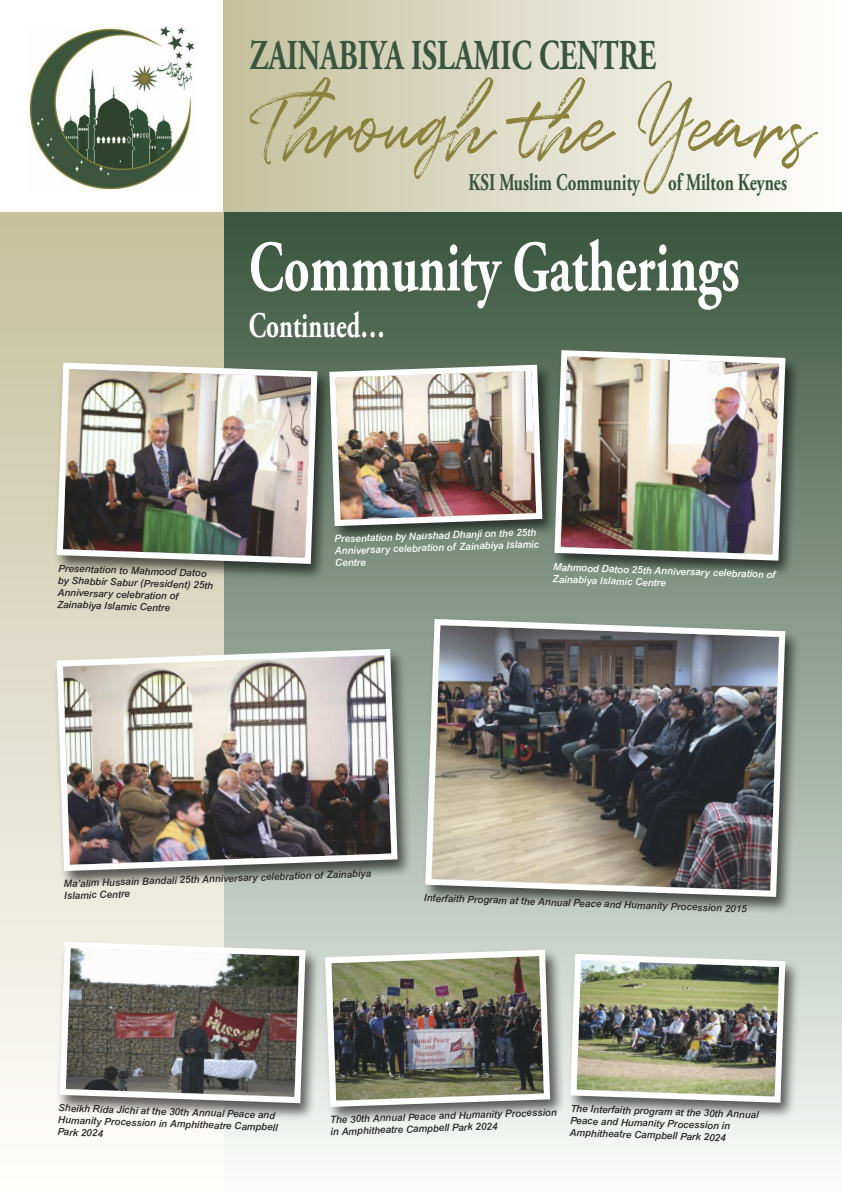
<style>
.page{position:relative;width:842px;height:1192px;background:#fff}
.page>*{position:absolute;margin:0;border:0;box-sizing:border-box;transform-origin:0 0}
.t1{font:103.3px "Quentin";color:#8a823c;scale:.7 1}
.t2{font:700 72px "Adobe Garamond Pro";color:#fff;scale:.7 1}
.t3{font:700 42.5px "Adobe Garamond Pro";color:#39553d;scale:.7 1}
.t4{font:700 36px "Adobe Garamond Pro";color:#fff;scale:.7 1}
.t5{font:700 24px "Adobe Garamond Pro";color:#39553d;scale:.7 1}
.t6{font:italic 500 10px/12px "Arial";color:#272526}
.t7{font:italic 500 10px/12px "Arial";color:#fff}
</style>
<div class="page">
<div style="left:223px;top:0;width:619px;height:213px;background:linear-gradient(to right,#c5c09d,#fefefe)"></div>
<div style="left:223px;top:213px;width:619px;height:979px;background:linear-gradient(to bottom,#38553d,#fdfdfd)"></div>
<div style="left:0;top:213px;width:223px;height:979px;background:linear-gradient(to bottom,#c5c09d,#fefefe)"></div>
<img style="left:29px;top:27px;width:166px;height:163px">
<img style="left:550px;top:346px;width:253px;height:232px">
<img style="left:551px;top:347px;width:237px;height:217px">
<img style="left:335px;top:360px;width:225px;height:184px">
<img style="left:335px;top:362px;width:210px;height:167px">
<img style="left:55px;top:937px;width:268px;height:184px">
<svg style="left:56px;top:939px;width:253px;height:167px"></svg>
<img style="left:568px;top:949px;width:235px;height:172px">
<img style="left:568px;top:951px;width:220px;height:155px">
<img style="left:321px;top:945px;width:247px;height:180px">
<img style="left:322px;top:947px;width:231px;height:163px">
<img style="left:421px;top:615px;width:382px;height:300px">
<img style="left:422px;top:616px;width:366px;height:284px">
<img style="left:52px;top:644px;width:363px;height:245px">
<img style="left:54px;top:646px;width:347px;height:228px">
<img style="left:52px;top:358px;width:283px;height:224px">
<img style="left:54px;top:359px;width:267px;height:208px">
<h3 class="t3" style="left:250px;top:39px;width:582px">ZAINABIYA ISLAMIC CENTRE</h3>
<h1 class="t1" style="left:250px;top:59px;width:806px">Through the Years</h1>
<h3 class="t5" style="left:469px;top:173px;width:456px">KSI Muslim Community of Milton Keynes</h3>
<h2 class="t2" style="left:249px;top:239px;width:702px">Community Gatherings</h2>
<h3 class="t4" style="left:249px;top:311px;width:196px">Continued…</h3>
<p class="t6" style="left:59px;top:563px;width:157px;rotate:2deg">Presentation to Mahmood Datoo by Shabbir Sabur (President) 25th<br>Anniversary celebration of<br>Zainabiya Islamic Centre</p>
<p class="t7" style="left:334px;top:534px;width:206px;rotate:-2deg">Presentation by Naushad Dhanji on the 25th<br>Anniversary celebration of Zainabiya Islamic<br>Centre</p>
<p class="t7" style="left:553px;top:562px;width:224px;rotate:2deg">Mahmood Datoo 25th Anniversary celebration of<br>Zainabiya Islamic Centre</p>
<p class="t6" style="left:64px;top:879px;width:309px;rotate:-2deg">Ma’alim Hussain Bandali 25th Anniversary celebration of Zainabiya<br>Islamic Centre</p>
<p class="t6" style="left:424px;top:892px;width:325px;rotate:2deg">Interfaith Program at the Annual Peace and Humanity Procession 2015</p>
<p class="t6" style="left:59px;top:1103px;width:221px;rotate:2deg">Sheikh Rida Jichi at the 30th Annual Peace and<br>Humanity Procession in Amphitheatre Campbell<br>Park 2024</p>
<p class="t6" style="left:571px;top:1103px;width:190px;rotate:2deg">The Interfaith program at the 30th Annual<br>Peace and Humanity Procession in<br>Amphitheatre Campbell Park 2024</p>
<p class="t6" style="left:330px;top:1115px;width:228px;rotate:-2deg">The 30th Annual Peace and Humanity Procession in Amphitheatre Campbell Park 2024</p>
</div>
